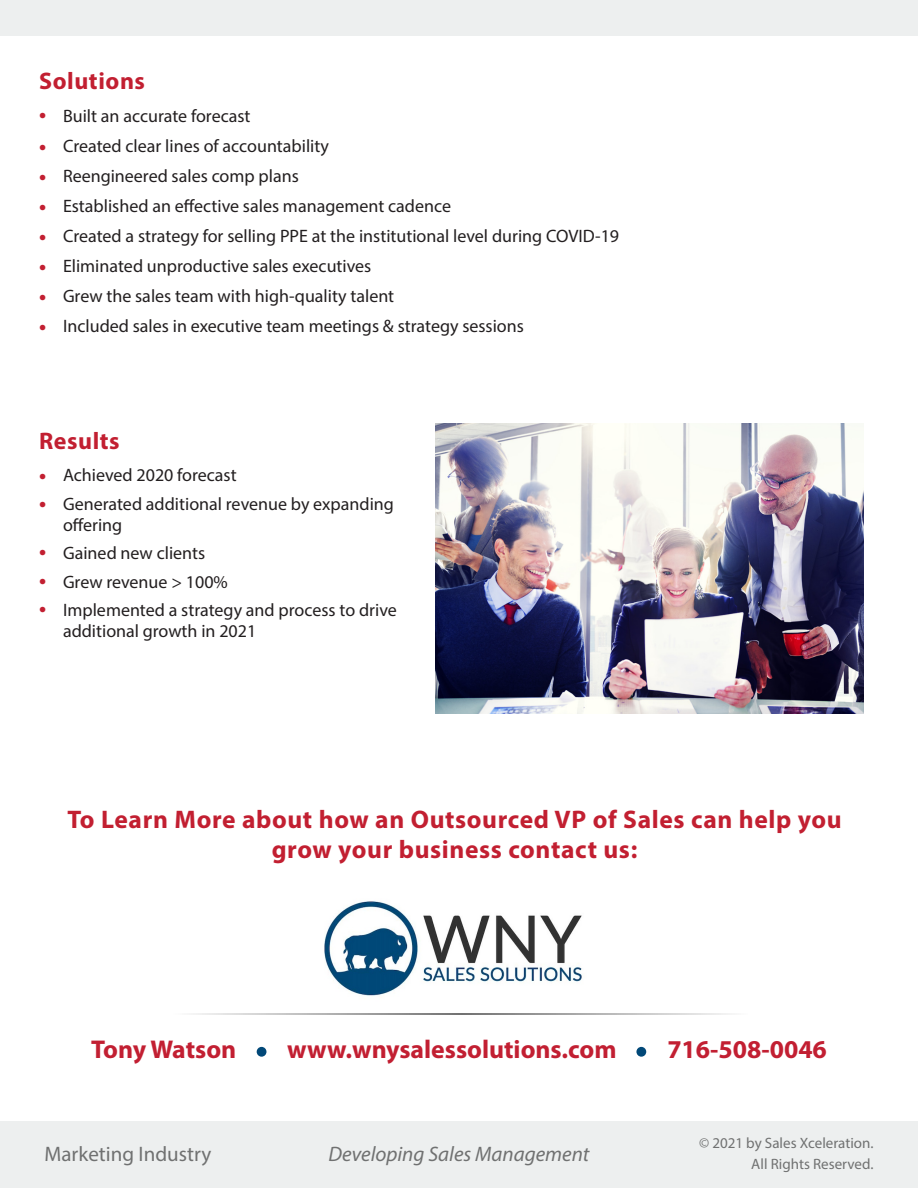
<style>
.page{position:relative;width:918px;height:1188px;background:#fff}
.page>*{position:absolute;margin:0;border:0;box-sizing:border-box;transform-origin:0 0}
.t1{font:700 25.8px "Myriad Pro";color:#c21f32}
.t2{font:700 25.5px/30.6px "Myriad Pro";letter-spacing:.025em;color:#c21f31;text-align:center}
.t3{font:700 24px "Myriad Pro";letter-spacing:.025em;color:#c21f31}
.t4{font:italic 21px "Myriad Pro";color:#707171}
.t5{font:21px "Myriad Pro";color:#707171}
.t6{font:700 21px "Myriad Pro";color:#c21f31}
.t7{font:18px/21px "Myriad Pro";color:#231f20}
.t8{font:15px "Myriad Pro";color:#707171}
</style>
<div class="page">
<div style="left:0;top:0;width:918px;height:36px;background:#edefef"></div>
<img style="left:436px;top:424px;width:428px;height:289px">
<div style="left:0;top:1121px;width:918px;height:67px;background:#edefef"></div>
<img style="left:325px;top:901px;width:257px;height:95px">
<svg style="left:193px;top:1013px;width:537px;height:2px"></svg>
<div style="left:257px;top:1047px;width:9px;height:10px;background:#014878;border-radius:50%"></div>
<div style="left:636px;top:1047px;width:10px;height:10px;background:#014878;border-radius:50%"></div>
<p class="t3" style="left:39px;top:66px;width:108px">Solutions</p>
<p class="t6" style="left:39px;top:101px;width:9px">•</p>
<p class="t6" style="left:39px;top:132px;width:9px">•</p>
<p class="t6" style="left:39px;top:162px;width:9px">•</p>
<p class="t6" style="left:39px;top:192px;width:9px">•</p>
<p class="t6" style="left:39px;top:222px;width:9px">•</p>
<p class="t6" style="left:39px;top:252px;width:9px">•</p>
<p class="t6" style="left:39px;top:282px;width:9px">•</p>
<p class="t6" style="left:39px;top:312px;width:9px">•</p>
<p class="t7" style="left:63px;top:105px;width:189px">Built an accurate forecast</p>
<p class="t7" style="left:63px;top:135px;width:268px">Created clear lines of accountability</p>
<p class="t7" style="left:63px;top:165px;width:237px">Reengineered sales comp plans</p>
<p class="t7" style="left:63px;top:195px;width:390px">Established an effective sales management cadence</p>
<p class="t7" style="left:63px;top:225px;width:558px">Created a strategy for selling PPE at the institutional level during COVID-19</p>
<p class="t7" style="left:63px;top:255px;width:310px">Eliminated unproductive sales executives</p>
<p class="t7" style="left:63px;top:285px;width:333px">Grew the sales team with high-quality talent</p>
<p class="t7" style="left:63px;top:315px;width:462px">Included sales in executive team meetings &amp; strategy sessions</p>
<p class="t3" style="left:39px;top:426px;width:82px">Results</p>
<p class="t6" style="left:39px;top:461px;width:9px">•</p>
<p class="t6" style="left:39px;top:490px;width:9px">•</p>
<p class="t6" style="left:39px;top:538px;width:9px">•</p>
<p class="t6" style="left:39px;top:566px;width:9px">•</p>
<p class="t6" style="left:39px;top:595px;width:9px">•</p>
<p class="t7" style="left:63px;top:464px;width:175px">Achieved 2020 forecast</p>
<p class="t7" style="left:63px;top:493px;width:332px">Generated additional revenue by expanding offering</p>
<p class="t7" style="left:63px;top:542px;width:144px">Gained new clients</p>
<p class="t7" style="left:63px;top:571px;width:166px">Grew revenue &gt; 100%</p>
<p class="t7" style="left:63px;top:599px;width:335px">Implemented a strategy and process to drive additional growth in 2021</p>
<p class="t2" style="left:67px;top:803px;width:776px">To Learn More about how an Outsourced VP of Sales can help you grow your business contact us:</p>
<h1 class="t1" style="left:91px;top:1039px;width:147px">Tony Watson</h1>
<h1 class="t1" style="left:287px;top:1039px;width:331px">www.wnysalessolutions.com</h1>
<h1 class="t1" style="left:667px;top:1039px;width:161px">716-508-0046</h1>
<p class="t5" style="left:44px;top:1141px;width:169px">Marketing Industry</p>
<p class="t4" style="left:328px;top:1141px;width:263px">Developing Sales Management</p>
<p class="t8" style="left:699px;top:1134px;width:176px">© 2021 by Sales Xceleration.</p>
<p class="t8" style="left:751px;top:1155px;width:124px">All Rights Reserved.</p>
</div>
